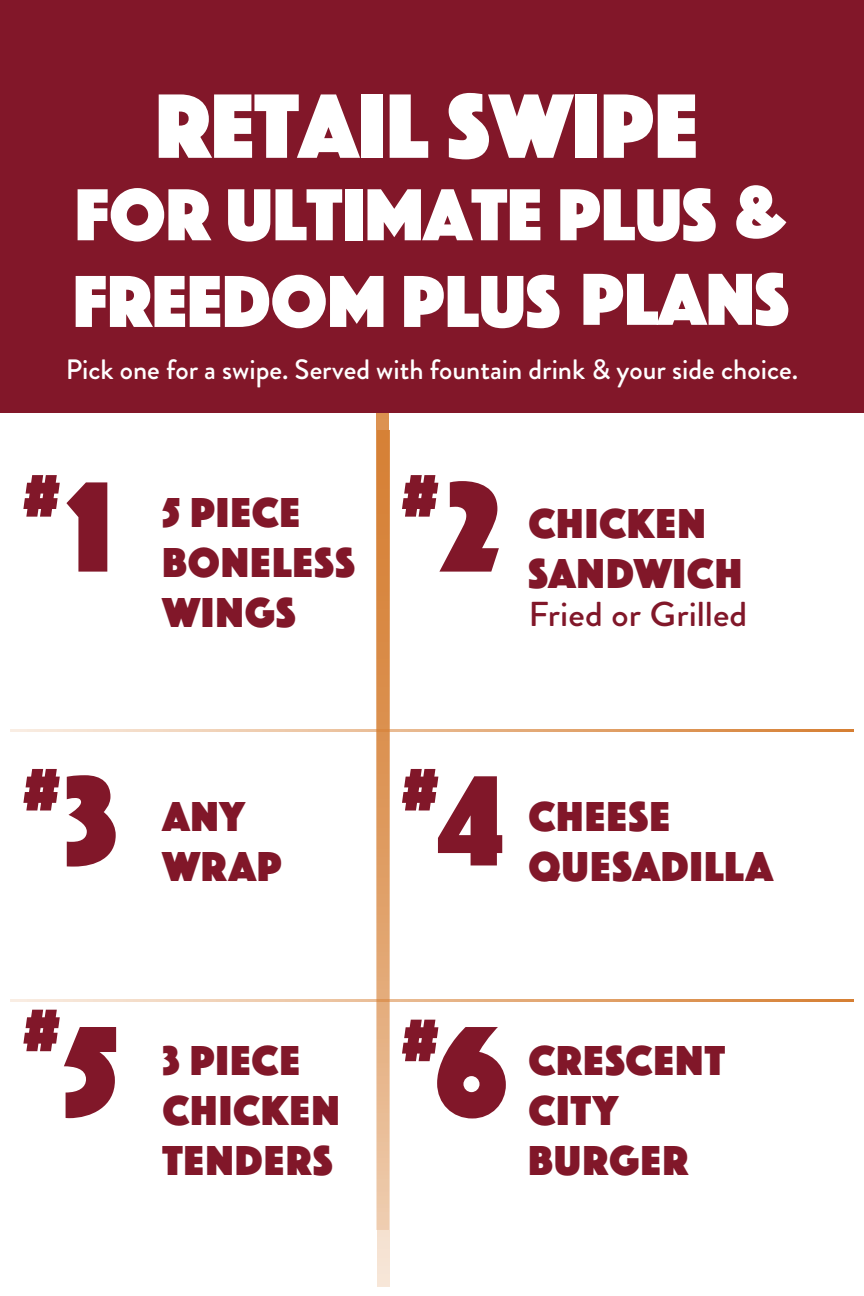
<style>
.page{position:relative;width:864px;height:1296px;background:#fff}
.page>*{position:absolute;margin:0;border:0;box-sizing:border-box;transform-origin:0 0}
.t1{font:133.7px "Phosphate Pro Solid";color:#811729}
.t2{font:95px "Phosphate Pro Solid";color:#fff}
.t3{font:77.95px "Phosphate Pro Solid";color:#811729}
.t4{font:43.5px/50.2px "Phosphate Pro Solid";letter-spacing:.03em;color:#811729}
.t5{font:500 34.55px "Brandon Grotesque";color:#811729;scale:1.05 1}
.t6{font:500 28px "Brandon Grotesque";color:#fff}
</style>
<div class="page">
<div style="left:376px;top:241px;width:12px;height:988px;background:#dc9251"></div>
<div style="left:0;top:0;width:864px;height:413px;background:#821729"></div>
<svg style="left:78px;top:188px;width:133px;height:54px"></svg>
<svg style="left:228px;top:189px;width:42px;height:53px"></svg>
<svg style="left:276px;top:189px;width:66px;height:51px"></svg>
<div style="left:345px;top:189px;width:17px;height:51px;background:#fff"></div>
<svg style="left:368px;top:189px;width:172px;height:51px"></svg>
<svg style="left:560px;top:188px;width:156px;height:54px"></svg>
<svg style="left:736px;top:185px;width:50px;height:54px"></svg>
<svg style="left:76px;top:275px;width:307px;height:53px"></svg>
<svg style="left:404px;top:275px;width:156px;height:53px"></svg>
<svg style="left:583px;top:273px;width:205px;height:53px"></svg>
<svg style="left:377px;top:431px;width:12px;height:856px"></svg>
<hr style="left:10px;top:999px;width:844px;height:3px;background:#d67f33">
<hr style="left:10px;top:729px;width:844px;height:3px;background:#d67f33">
<h2 class="t2" style="left:155px;top:59px;width:544px">RETAIL SWIPE</h2>
<p class="t6" style="left:66px;top:350px;width:734px">Pick one for a swipe. Served with fountain drink &amp; your side choice.</p>
<h1 class="t1" style="left:23px;top:432px;width:90px">1<sup>#</sup></h1>
<h3 class="t3" style="left:402px;top:446px;width:38px">#</h3>
<h1 class="t1" style="left:443px;top:432px;width:59px">2</h1>
<p class="t4" style="left:162px;top:485px;width:194px">5 PIECE<br>BONELESS<br>WINGS</p>
<p class="t4" style="left:528px;top:496px;width:215px">CHICKEN<br>SANDWICH</p>
<p class="t5" style="left:528px;top:591px;width:210px">Fried or Grilled</p>
<h3 class="t3" style="left:23px;top:739px;width:38px">#</h3>
<h3 class="t3" style="left:402px;top:739px;width:38px">#</h3>
<h1 class="t1" style="left:64px;top:726px;width:55px">3</h1>
<h1 class="t1" style="left:439px;top:726px;width:65px">4</h1>
<p class="t4" style="left:162px;top:789px;width:121px">ANY<br>WRAP</p>
<p class="t4" style="left:528px;top:789px;width:246px">CHEESE<br>QUESADILLA</p>
<h3 class="t3" style="left:23px;top:980px;width:38px">#</h3>
<h1 class="t1" style="left:64px;top:976px;width:56px">5</h1>
<h3 class="t3" style="left:402px;top:990px;width:38px">#</h3>
<h1 class="t1" style="left:435px;top:976px;width:74px">6</h1>
<p class="t4" style="left:162px;top:1033px;width:179px">3 PIECE<br>CHICKEN<br>TENDERS</p>
<p class="t4" style="left:528px;top:1033px;width:198px">CRESCENT<br>CITY<br>BURGER</p>
</div>
